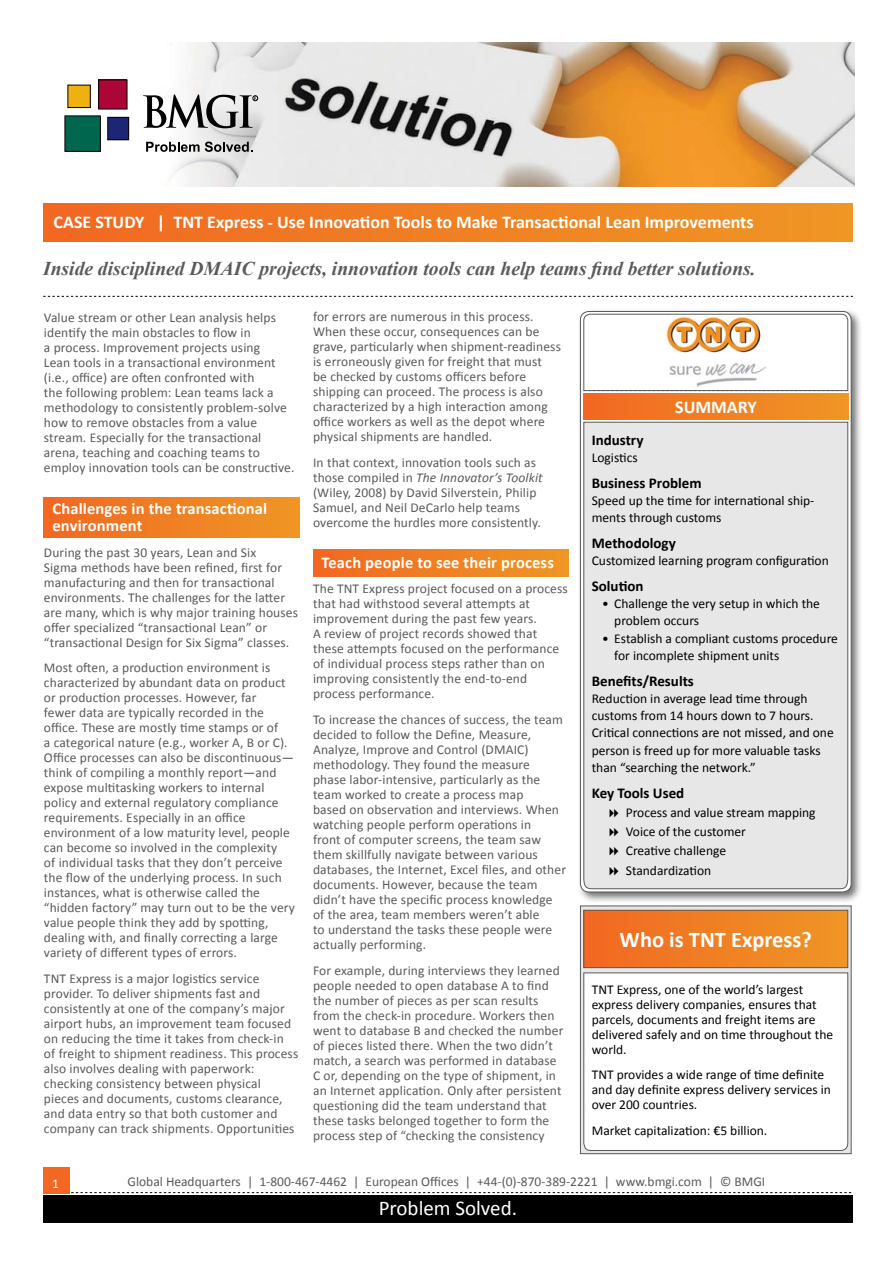
<style>
.page{position:relative;width:893px;height:1263px;background:#fff}
.page>*{position:absolute;margin:0;border:0;box-sizing:border-box;transform-origin:0 0}
.t1{font:700 22.5px "Calibri";color:#fff}
.t2{font:21px "Calibri";color:#fff}
.t3{font:italic 700 19.5px "Times New Roman";color:#5a595b}
.t4{font:700 18px "Calibri";color:#fff}
.t5{font:700 16.5px/16.5px "Calibri";letter-spacing:.01em;color:#fff}
.t6{font:700 15px "Calibri";color:#000}
.t7{font:13.5px/15px "Calibri";letter-spacing:.01em;color:#5a595b}
.t8{font:13.5px/17.2px "Calibri";color:#000}
.t9{font:13.5px "Calibri";color:#59595b}
.t10{font:13.5px "Calibri";color:#fff}
.s1{font-style:italic}
.s2{color:#5a595b}
</style>
<div class="page">
<div style="left:43px;top:1195px;width:810px;height:27px;background:#000"></div>
<div style="left:43px;top:1167px;width:26px;height:26px;background:#f26722"></div>
<svg style="left:71px;top:1192px;width:780px;height:1px"></svg>
<img style="left:579px;top:310px;width:282px;height:592px">
<div style="left:580px;top:311px;width:271px;height:581px;border:1px solid #59595b;border-radius:9px"></div>
<div style="left:583px;top:422px;width:265px;height:467px;background:#e7e7e8"></div>
<div style="left:583px;top:393px;width:265px;height:27px;background:linear-gradient(to right,#f26822,#ef9625)"></div>
<svg style="left:583px;top:314px;width:265px;height:77px"></svg>
<img style="left:666px;top:317px;width:99px;height:69px">
<div style="left:44px;top:497px;width:255px;height:41px;background:linear-gradient(to right,#f26822,#ef9625)"></div>
<div style="left:313px;top:550px;width:255px;height:26px;background:linear-gradient(to right,#f26822,#ef9625)"></div>
<img style="left:64px;top:43px;width:790px;height:144px">
<div style="left:68px;top:85px;width:22px;height:23px;background:#eeb111"></div>
<div style="left:67px;top:85px;width:24px;height:23px;border:1px solid #000"></div>
<div style="left:65px;top:116px;width:35px;height:35px;background:#00674e"></div>
<div style="left:65px;top:115px;width:36px;height:37px;border:1px solid #000"></div>
<div style="left:99px;top:80px;width:28px;height:29px;background:#ab0635"></div>
<div style="left:108px;top:117px;width:21px;height:23px;background:#1c2674"></div>
<div style="left:107px;top:117px;width:22px;height:23px;border:1px solid #000"></div>
<svg style="left:143px;top:94px;width:115px;height:34px"></svg>
<svg style="left:146px;top:142px;width:107px;height:10px"></svg>
<svg style="left:582px;top:908px;width:267px;height:244px;background:#d9d8d9"></svg>
<div style="left:580px;top:906px;width:271px;height:248px;border:1px solid #5a595b"></div>
<svg style="left:583px;top:972px;width:265px;height:179px"></svg>
<div style="left:584px;top:910px;width:264px;height:58px;background:linear-gradient(to right,#f26822,#ef9625)"></div>
<div style="left:584px;top:910px;width:264px;height:58px;border:1px solid #5a595b"></div>
<div style="left:44px;top:203px;width:808px;height:39px;background:linear-gradient(to right,#f26822,#ef9625)"></div>
<svg style="left:43px;top:296px;width:810px;height:1px"></svg>
<svg style="left:610px;top:809px;width:8px;height:8px"></svg>
<svg style="left:610px;top:828px;width:8px;height:8px"></svg>
<svg style="left:610px;top:847px;width:8px;height:9px"></svg>
<svg style="left:610px;top:866px;width:8px;height:9px"></svg>
<h3 class="t4" style="left:54px;top:211px;width:702px">CASE STUDY | TNT Express - Use Innovation Tools to Make Transactional Lean Improvements</h3>
<h3 class="t3" style="left:43px;top:255px;width:714px">Inside disciplined DMAIC projects, innovation tools can help teams find better solutions.</h3>
<p class="t7" style="left:44px;top:310px;width:252px">Value stream or other Lean analysis helps identify the main obstacles to flow in<br>a process. Improvement projects using<br>Lean tools in a transactional environment (i.e., office) are often confronted with<br>the following problem: Lean teams lack a methodology to consistently problem-solve how to remove obstacles from a value stream. Especially for the transactional arena, teaching and coaching teams to employ innovation tools can be constructive.</p>
<p class="t5" style="left:52px;top:501px;width:216px">Challenges in the transactional environment</p>
<p class="t7" style="left:44px;top:544px;width:256px">During the past 30 years, Lean and Six<br>Sigma methods have been refined, first for manufacturing and then for transactional environments. The challenges for the latter are many, which is why major training houses offer specialized “transactional Lean” or “transactional Design for Six Sigma” classes.</p>
<p class="t7" style="left:44px;top:660px;width:252px">Most often, a production environment is characterized by abundant data on product or production processes. However, far<br>fewer data are typically recorded in the office. These are mostly time stamps or of<br>a categorical nature (e.g., worker A, B or C).<br>Office processes can also be discontinuous— think of compiling a monthly report—and expose multitasking workers to internal policy and external regulatory compliance requirements. Especially in an office environment of a low maturity level, people can become so involved in the complexity<br>of individual tasks that they don’t perceive the flow of the underlying process. In such instances, what is otherwise called the “hidden factory” may turn out to be the very value people think they add by spotting, dealing with, and finally correcting a large variety of different types of errors.</p>
<p class="t7" style="left:44px;top:971px;width:256px">TNT Express is a major logistics service provider. To deliver shipments fast and consistently at one of the company’s major airport hubs, an improvement team focused on reducing the time it takes from check-in of freight to shipment readiness. This process also involves dealing with paperwork: checking consistency between physical pieces and documents, customs clearance, and data entry so that both customer and company can track shipments. Opportunities</p>
<p class="t7" style="left:313px;top:309px;width:249px">for errors are numerous in this process.<br>When these occur, consequences can be grave, particularly when shipment-readiness is erroneously given for freight that must<br>be checked by customs officers before shipping can proceed. The process is also characterized by a high interaction among office workers as well as the depot where physical shipments are handled.</p>
<p class="t7" style="left:313px;top:455px;width:231px">In that context, innovation tools such as those compiled in <span class="s1">The Innovator’s Toolkit </span>(Wiley, 2008) by David Silverstein, Philip Samuel, and Neil DeCarlo help teams overcome the hurdles more consistently.</p>
<p class="t5" style="left:322px;top:554px;width:234px">Teach people to see their process</p>
<p class="t7" style="left:313px;top:581px;width:256px">The TNT Express project focused on a process that had withstood several attempts at improvement during the past few years.<br>A review of project records showed that these attempts focused on the performance of individual process steps rather than on improving consistently the end-to-end process performance.</p>
<p class="t7" style="left:313px;top:712px;width:254px">To increase the chances of success, the team decided to follow the Define, Measure, Analyze, Improve and Control (DMAIC) methodology. They found the measure phase labor-intensive, particularly as the team worked to create a process map<br>based on observation and interviews. When watching people perform operations in<br>front of computer screens, the team saw them skillfully navigate between various databases, the Internet, Excel files, and other documents. However, because the team didn’t have the specific process knowledge of the area, team members weren’t able<br>to understand the tasks these people were actually performing.</p>
<p class="t7" style="left:313px;top:963px;width:252px">For example, during interviews they learned people needed to open database A to find the number of pieces as per scan results from the check-in procedure. Workers then went to database B and checked the number of pieces listed there. When the two didn’t match, a search was performed in database C or, depending on the type of shipment, in an Internet application. Only after persistent questioning did the team understand that these tasks belonged together to form the process step of “checking the consistency</p>
<h3 class="t4" style="left:675px;top:395px;width:83px">SUMMARY</h3>
<p class="t6" style="left:592px;top:430px;width:53px">Industry</p>
<p class="t8" style="left:592px;top:449px;width:47px">Logistics</p>
<p class="t6" style="left:592px;top:473px;width:111px">Business Problem</p>
<p class="t8" style="left:592px;top:492px;width:224px">Speed up the time for international ship&shy;ments through customs</p>
<p class="t6" style="left:592px;top:533px;width:85px">Methodology</p>
<p class="t8" style="left:592px;top:552px;width:238px">Customized learning program configuration</p>
<p class="t6" style="left:592px;top:576px;width:53px">Solution</p>
<p class="t8" style="left:614px;top:595px;width:207px;text-indent:-12px">• Challenge the very setup in which the problem occurs</p>
<p class="t8" style="left:614px;top:630px;width:225px;text-indent:-12px">• Establish a compliant customs procedure for incomplete shipment units</p>
<p class="t6" style="left:592px;top:671px;width:104px">Benefits/Results</p>
<p class="t8" style="left:592px;top:690px;width:243px">Reduction in average lead time through customs from 14 hours down to 7 hours.<br>Critical connections are not missed, and one person is freed up for more valuable tasks than “searching the network.”</p>
<p class="t6" style="left:592px;top:783px;width:94px">Key Tools Used</p>
<p class="t8" style="left:626px;top:803px;width:191px;line-height:19.2px">Process and value stream mapping<br>Voice of the customer<br>Creative challenge<br>Standardization</p>
<h1 class="t1" style="left:620px;top:925px;width:194px">Who is TNT Express?</h1>
<p class="t8" style="left:592px;top:982px;width:243px;line-height:15px">TNT Express, one of the world’s largest express delivery companies, ensures that parcels, documents and freight items are delivered safely and on time throughout the world.</p>
<p class="t8" style="left:592px;top:1067px;width:241px;line-height:15px">TNT provides a wide range of time definite and day definite express delivery services in over 200 countries.</p>
<p class="t8" style="left:592px;top:1122px;width:177px">Market capitalization: €5 billion.</p>
<p class="t10" style="left:52px;top:1174px;width:8px">1</p>
<p class="t9" style="left:128px;top:1173px;width:639px">Global Headquarters | 1-800-467-4462 | <span class="s2">European Offices |</span> +44-(0)-870-389-2221 <span class="s2">| www.bmgi.com | © BMGI</span></p>
<h2 class="t2" style="left:379px;top:1195px;width:140px">Problem Solved.</h2>
</div>
